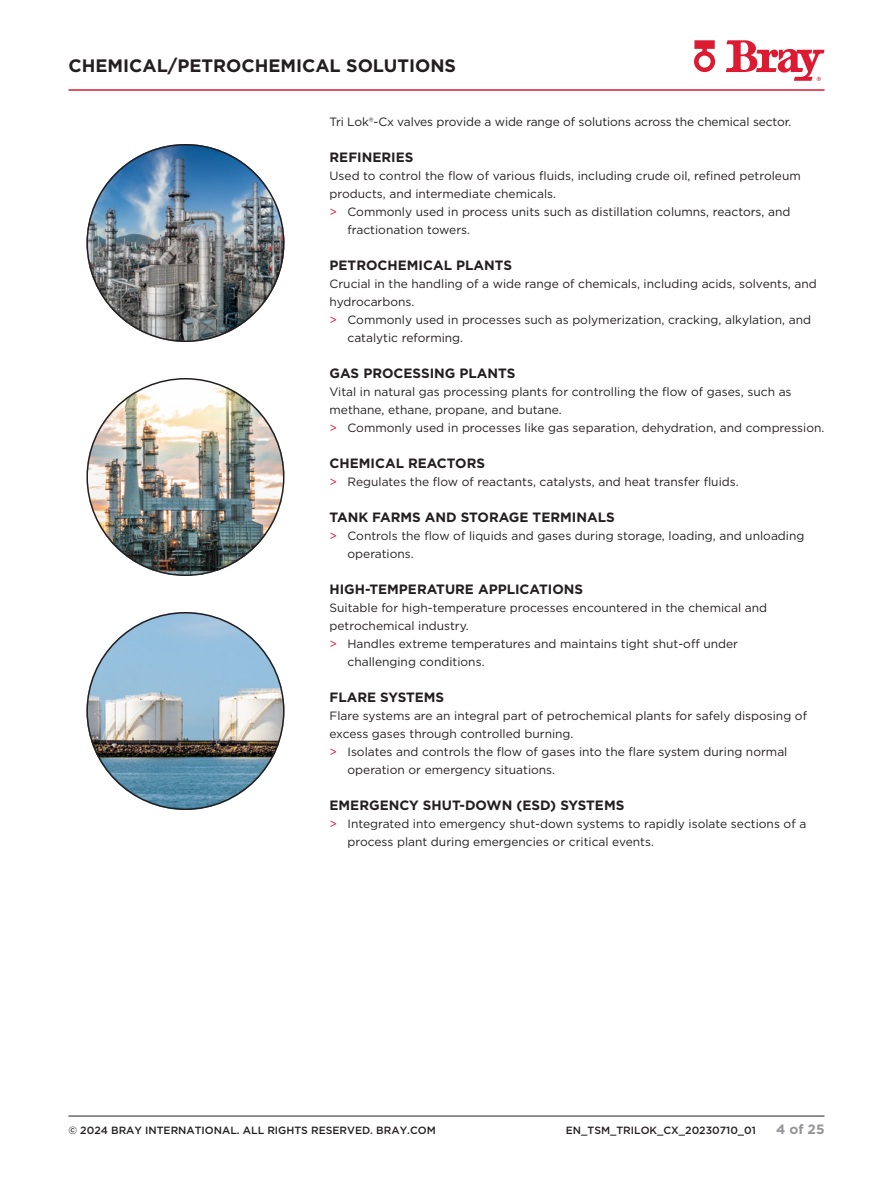
<style>
.page{position:relative;width:893px;height:1188px;background:#fff}
.page>*{position:absolute;margin:0;border:0;box-sizing:border-box;transform-origin:0 0}
.Page_Heading{font:700 18px "Gotham";color:#231f20}
.Subhead_2{font:700 13.5px "Gotham";color:#231f20}
.t1{font:700 13.5px "Gotham";color:#939598}
.Body_Text{font:12px/18px "Gotham";color:#231f20}
.t2{font:500 10.5px "Gotham";color:#231f20}
.s1{color:#dc1a32}
</style>
<div class="page">
<hr style="left:68px;top:1116px;width:756px;height:1px;background:#231f20">
<svg style="left:726px;top:40px;width:98px;height:41px"></svg>
<svg style="left:694px;top:40px;width:21px;height:32px"></svg>
<hr style="left:68px;top:89px;width:756px;height:2px;background:#dc1a32">
<img style="left:86px;top:144px;width:198px;height:198px;border-radius:95px">
<img style="left:86px;top:378px;width:198px;height:198px;border-radius:99px">
<img style="left:86px;top:612px;width:198px;height:198px;border-radius:99px">
<p class="Page_Heading" style="left:68px;top:54px;width:389px">CHEMICAL/PETROCHEMICAL SOLUTIONS</p>
<p class="Body_Text" style="left:329px;top:112px;width:462px">Tri Lok®-Cx valves provide a wide range of solutions across the chemical sector.</p>
<p class="Subhead_2" style="left:329px;top:148px;width:85px">REFINERIES</p>
<p class="Body_Text" style="left:329px;top:166px;width:473px">Used to control the flow of various fluids, including crude oil, refined petroleum products, and intermediate chemicals.</p>
<p class="Body_Text" style="left:347px;top:202px;width:444px;text-indent:-18px"><span class="s1">&gt;</span> Commonly used in process units such as distillation columns, reactors, and fractionation towers.</p>
<p class="Subhead_2" style="left:329px;top:256px;width:184px">PETROCHEMICAL PLANTS</p>
<p class="Body_Text" style="left:329px;top:274px;width:489px">Crucial in the handling of a wide range of chemicals, including acids, solvents, and hydrocarbons.</p>
<p class="Body_Text" style="left:347px;top:310px;width:465px;text-indent:-18px"><span class="s1">&gt;</span> Commonly used in processes such as polymerization, cracking, alkylation, and catalytic reforming.</p>
<p class="Subhead_2" style="left:329px;top:364px;width:187px">GAS PROCESSING PLANTS</p>
<p class="Body_Text" style="left:329px;top:382px;width:464px">Vital in natural gas processing plants for controlling the flow of gases, such as methane, ethane, propane, and butane.</p>
<p class="Body_Text" style="left:329px;top:418px;width:495px"><span class="s1">&gt;</span> Commonly used in processes like gas separation, dehydration, and compression.</p>
<p class="Subhead_2" style="left:329px;top:454px;width:157px">CHEMICAL REACTORS</p>
<p class="Body_Text" style="left:329px;top:472px;width:409px"><span class="s1">&gt;</span> Regulates the flow of reactants, catalysts, and heat transfer fluids.</p>
<p class="Subhead_2" style="left:329px;top:508px;width:287px">TANK FARMS AND STORAGE TERMINALS</p>
<p class="Body_Text" style="left:347px;top:526px;width:458px;text-indent:-18px"><span class="s1">&gt;</span> Controls the flow of liquids and gases during storage, loading, and unloading operations.</p>
<p class="Subhead_2" style="left:329px;top:580px;width:255px">HIGH-TEMPERATURE APPLICATIONS</p>
<p class="Body_Text" style="left:329px;top:598px;width:439px">Suitable for high-temperature processes encountered in the chemical and petrochemical industry.</p>
<p class="Body_Text" style="left:347px;top:634px;width:392px;text-indent:-18px"><span class="s1">&gt;</span> Handles extreme temperatures and maintains tight shut-off under challenging conditions.</p>
<p class="Subhead_2" style="left:329px;top:688px;width:116px">FLARE SYSTEMS</p>
<p class="Body_Text" style="left:329px;top:706px;width:479px">Flare systems are an integral part of petrochemical plants for safely disposing of excess gases through controlled burning.</p>
<p class="Body_Text" style="left:347px;top:742px;width:441px;text-indent:-18px"><span class="s1">&gt;</span> Isolates and controls the flow of gases into the flare system during normal operation or emergency situations.</p>
<p class="Subhead_2" style="left:329px;top:796px;width:296px">EMERGENCY SHUT-DOWN (ESD) SYSTEMS</p>
<p class="Body_Text" style="left:347px;top:814px;width:460px;text-indent:-18px"><span class="s1">&gt;</span> Integrated into emergency shut-down systems to rapidly isolate sections of a process plant during emergencies or critical events.</p>
<p class="t2" style="left:68px;top:1123px;width:369px">© 2024 BRAY INTERNATIONAL. ALL RIGHTS RESERVED. BRAY.COM</p>
<p class="t2" style="left:566px;top:1123px;width:192px">EN_TSM_TRILOK_Cx_20230710_01</p>
<p class="t1" style="left:776px;top:1120px;width:50px">4 of 25</p>
</div>
